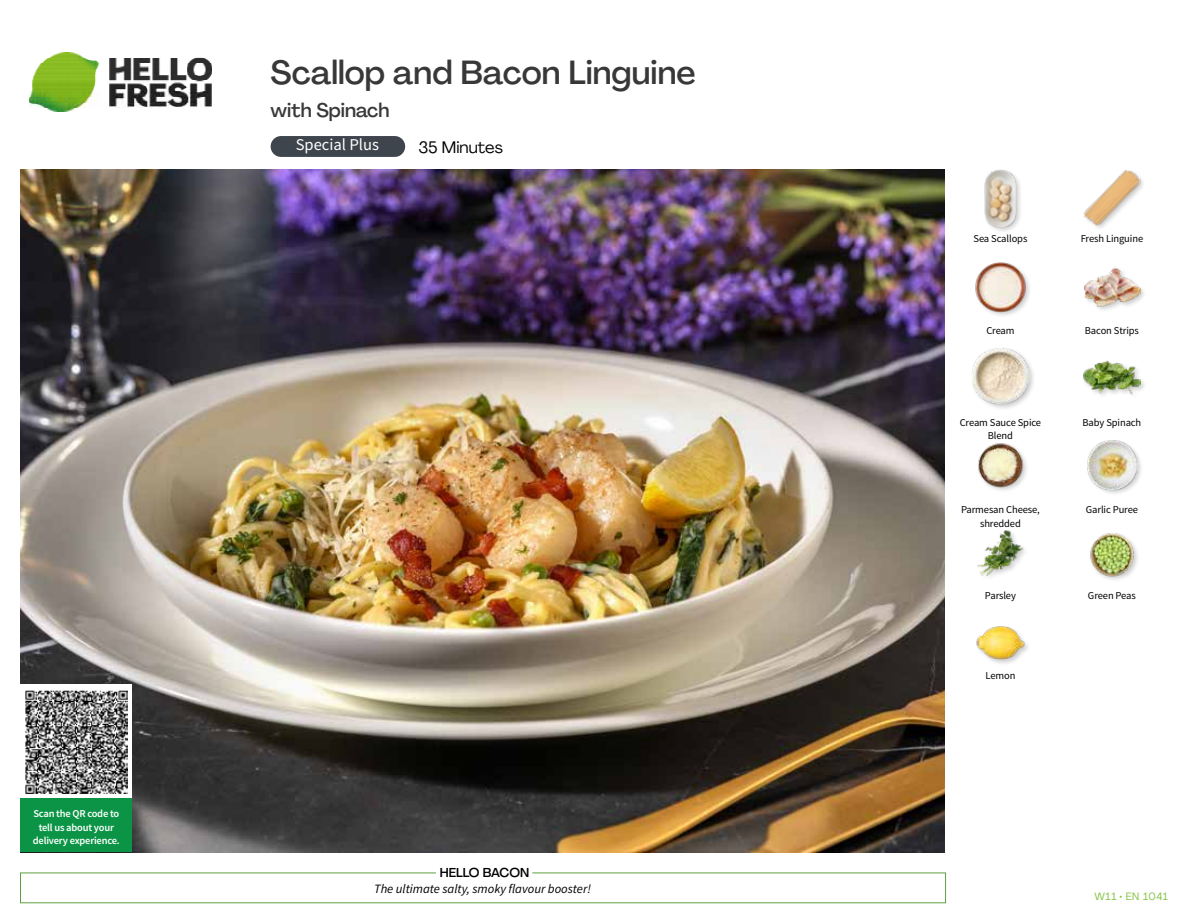
<style>
.page{position:relative;width:1188px;height:918px;background:#fff}
.page>*{position:absolute;margin:0;border:0;box-sizing:border-box;transform-origin:0 0}
.t1{font:500 33px "Agrandir";color:#383839}
.t2{font:500 19.5px "Agrandir";color:#383839}
.t3{font:16.5px "Source Sans Pro";color:#fff}
.t4{font:16.5px "Agrandir";color:#000}
.t5{font:italic 12.75px "Source Sans Pro";color:#000}
.t6{font:500 12.75px "Agrandir";color:#000}
.t7{font:10.5px/13.5px "Source Sans Pro";letter-spacing:-.01em;color:#000;text-align:center}
.t8{font:600 10.5px/13.5px "Source Sans Pro";letter-spacing:-.02em;color:#fff;text-align:center}
.t9{font:10.5px "Agrandir";letter-spacing:.05em;color:#82c341}
</style>
<div class="page">
<img style="left:30px;top:53px;width:181px;height:59px">
<div style="left:20px;top:873px;width:926px;height:30px;border:1px solid #609f43"></div>
<div style="left:436px;top:865px;width:96px;height:15px;background:#fff"></div>
<img style="left:21px;top:170px;width:924px;height:682px">
<div style="left:271px;top:136px;width:134px;height:21px;background:#3e454c;border-radius:10px"></div>
<img style="left:976px;top:626px;width:52px;height:38px">
<img style="left:1090px;top:533px;width:48px;height:47px">
<img style="left:977px;top:530px;width:48px;height:47px">
<div style="left:1086px;top:439px;width:58px;height:57px;background:#000;opacity:.2"></div>
<img style="left:1087px;top:440px;width:50px;height:50px">
<img style="left:978px;top:443px;width:49px;height:48px">
<div style="left:1082px;top:360px;width:65px;height:41px;background:#000;opacity:.2"></div>
<img style="left:1083px;top:360px;width:58px;height:41px">
<div style="left:971px;top:346px;width:65px;height:66px;background:#000;opacity:.2"></div>
<img style="left:972px;top:347px;width:57px;height:58px">
<div style="left:1083px;top:267px;width:64px;height:46px;background:#000;opacity:.2"></div>
<img style="left:1083px;top:267px;width:58px;height:46px">
<img style="left:975px;top:262px;width:54px;height:54px">
<img style="left:1083px;top:170px;width:58px;height:57px">
<div style="left:983px;top:169px;width:40px;height:65px;background:#000;opacity:.2"></div>
<img style="left:983px;top:170px;width:40px;height:57px">
<div style="left:21px;top:684px;width:111px;height:115px;background:#fff"></div>
<img style="left:25px;top:691px;width:103px;height:102px">
<div style="left:21px;top:798px;width:111px;height:54px;background:#0b9446"></div>
<h1 class="t1" style="left:271px;top:52px;width:427px">Scallop and Bacon Linguine</h1>
<h2 class="t2" style="left:271px;top:98px;width:120px">with Spinach</h2>
<h3 class="t3" style="left:296px;top:135px;width:85px">Special Plus</h3>
<h3 class="t4" style="left:418px;top:137px;width:86px">35 Minutes</h3>
<p class="t8" style="left:33px;top:807px;width:88px">Scan the QR code to tell us about your delivery experience.</p>
<p class="t6" style="left:440px;top:864px;width:91px">HELLO BACON</p>
<p class="t5" style="left:374px;top:881px;width:218px">The ultimate salty, smoky flavour booster!</p>
<p class="t7" style="left:974px;top:232px;width:55px">Sea Scallops</p>
<p class="t7" style="left:1081px;top:232px;width:64px">Fresh Linguine</p>
<p class="t7" style="left:986px;top:324px;width:30px">Cream</p>
<p class="t7" style="left:1085px;top:324px;width:56px">Bacon Strips</p>
<p class="t7" style="left:960px;top:416px;width:83px">Cream Sauce Spice<br>Blend</p>
<p class="t7" style="left:1083px;top:416px;width:60px">Baby Spinach</p>
<p class="t7" style="left:961px;top:503px;width:80px">Parmesan Cheese, shredded</p>
<p class="t7" style="left:1086px;top:503px;width:54px">Garlic Puree</p>
<p class="t7" style="left:985px;top:589px;width:33px">Parsley</p>
<p class="t7" style="left:1088px;top:589px;width:49px">Green Peas</p>
<p class="t7" style="left:986px;top:669px;width:31px">Lemon</p>
<p class="t9" style="left:1095px;top:890px;width:75px">W11 • EN 1041</p>
</div>
